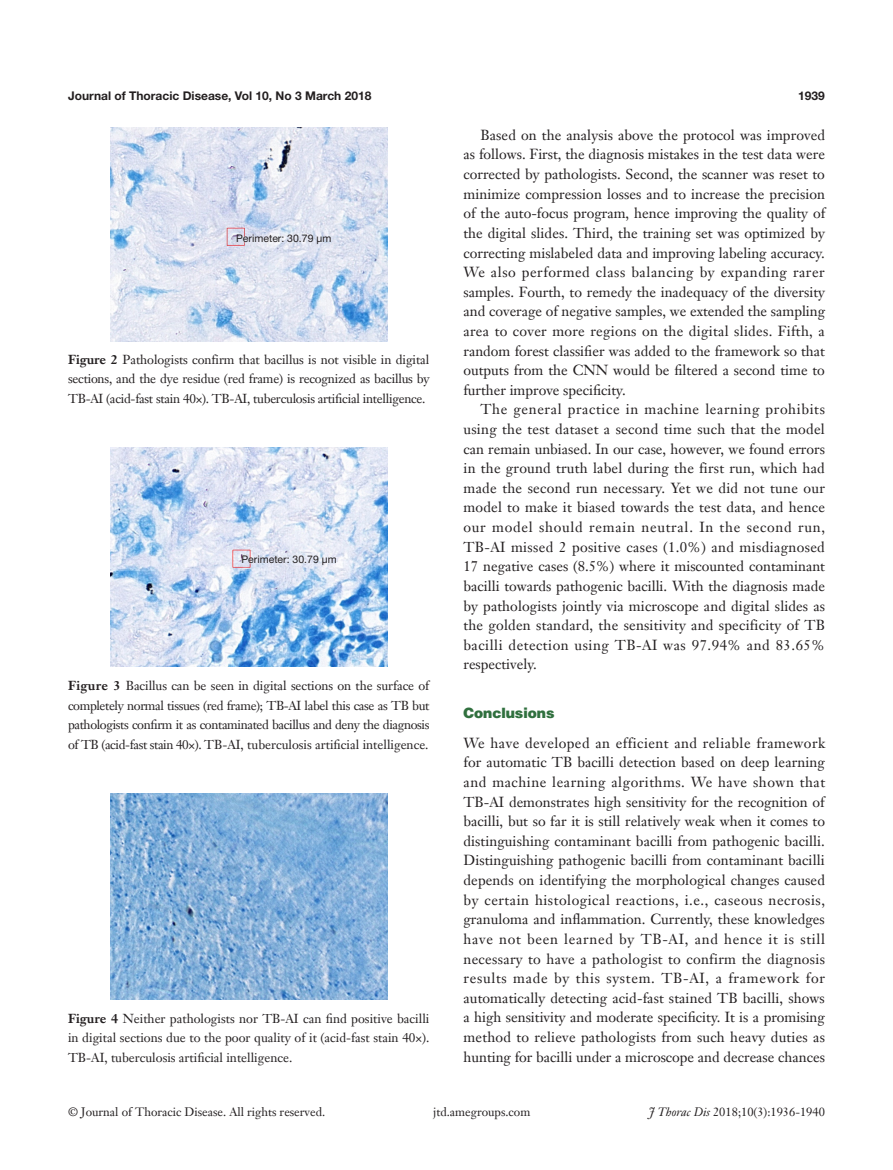
<style>
.page{position:relative;width:893px;height:1170px;background:#fff}
.page>*{position:absolute;margin:0;border:0;box-sizing:border-box;transform-origin:0 0}
.t1{font:14.25px/19.6px "Janson Text LT";color:#231f20;text-align:justify}
.t2{font:900 14.25px "Helvetica";color:#30703e}
.t3{font:12.75px/19.5px "Janson Text LT";color:#231f20;text-align:justify}
.t4{font:12px "Janson Text LT";color:#231f20}
.t5{font:700 12px "Helvetica Neue LT Pro";color:#231f20}
.t6{font:10.5px "Helvetica Neue LT Pro";color:#231f20}
.s1{font-weight:700}
.s2{font-style:italic}
</style>
<div class="page">
<img style="left:111px;top:793px;width:276px;height:206px">
<img style="left:111px;top:128px;width:276px;height:213px">
<img style="left:111px;top:447px;width:276px;height:219px">
<p class="t5" style="left:68px;top:88px;width:305px">Journal of Thoracic Disease, Vol 10, No 3 March 2018</p>
<p class="t5" style="left:798px;top:88px;width:28px">1939</p>
<p class="t6" style="left:236px;top:231px;width:97px">Perimeter: 30.79 μm</p>
<p class="t3" style="left:68px;top:349px;width:363px"><span class="s1">Figure 2</span> Pathologists confirm that bacillus is not visible in digital sections, and the dye residue (red frame) is recognized as bacillus by TB-AI (acid-fast stain 40×). TB-AI, tuberculosis artificial intelligence.</p>
<p class="t6" style="left:241px;top:552px;width:97px">Perimeter: 30.79 μm</p>
<p class="t3" style="left:68px;top:676px;width:363px"><span class="s1">Figure 3</span> Bacillus can be seen in digital sections on the surface of completely normal tissues (red frame); TB-AI label this case as TB but pathologists confirm it as contaminated bacillus and deny the diagnosis of TB (acid-fast stain 40×). TB-AI, tuberculosis artificial intelligence.</p>
<p class="t3" style="left:68px;top:1008px;width:363px"><span class="s1">Figure 4</span> Neither pathologists nor TB-AI can find positive bacilli in digital sections due to the poor quality of it (acid-fast stain 40×).<br>TB-AI, tuberculosis artificial intelligence.</p>
<p class="t1" style="left:463px;top:125px;width:363px;text-indent:17px">Based on the analysis above the protocol was improved as follows. First, the diagnosis mistakes in the test data were corrected by pathologists. Second, the scanner was reset to minimize compression losses and to increase the precision of the auto-focus program, hence improving the quality of the digital slides. Third, the training set was optimized by correcting mislabeled data and improving labeling accuracy.<br>We also performed class balancing by expanding rarer samples. Fourth, to remedy the inadequacy of the diversity and coverage of negative samples, we extended the sampling area to cover more regions on the digital slides. Fifth, a random forest classifier was added to the framework so that outputs from the CNN would be filtered a second time to further improve specificity.</p>
<p class="t1" style="left:463px;top:399px;width:363px;text-indent:17px">The general practice in machine learning prohibits using the test dataset a second time such that the model can remain unbiased. In our case, however, we found errors in the ground truth label during the first run, which had made the second run necessary. Yet we did not tune our model to make it biased towards the test data, and hence our model should remain neutral. In the second run, TB-AI missed 2 positive cases (1.0%) and misdiagnosed 17 negative cases (8.5%) where it miscounted contaminant bacilli towards pathogenic bacilli. With the diagnosis made by pathologists jointly via microscope and digital slides as the golden standard, the sensitivity and specificity of TB bacilli detection using TB-AI was 97.94% and 83.65% respectively.</p>
<p class="t2" style="left:463px;top:704px;width:92px">Conclusions</p>
<p class="t1" style="left:463px;top:732px;width:363px">We have developed an efficient and reliable framework for automatic TB bacilli detection based on deep learning and machine learning algorithms. We have shown that TB-AI demonstrates high sensitivity for the recognition of bacilli, but so far it is still relatively weak when it comes to distinguishing contaminant bacilli from pathogenic bacilli.<br>Distinguishing pathogenic bacilli from contaminant bacilli depends on identifying the morphological changes caused by certain histological reactions, i.e., caseous necrosis, granuloma and inflammation. Currently, these knowledges have not been learned by TB-AI, and hence it is still necessary to have a pathologist to confirm the diagnosis results made by this system. TB-AI, a framework for automatically detecting acid-fast stained TB bacilli, shows a high sensitivity and moderate specificity. It is a promising method to relieve pathologists from such heavy duties as hunting for bacilli under a microscope and decrease chances</p>
<p class="t4" style="left:68px;top:1104px;width:259px">© Journal of Thoracic Disease. All rights reserved.</p>
<p class="t4" style="left:433px;top:1104px;width:99px">jtd.amegroups.com</p>
<p class="t4" style="left:649px;top:1104px;width:178px"><span class="s2">J Thorac Dis</span> 2018;10(3):1936-1940</p>
</div>
